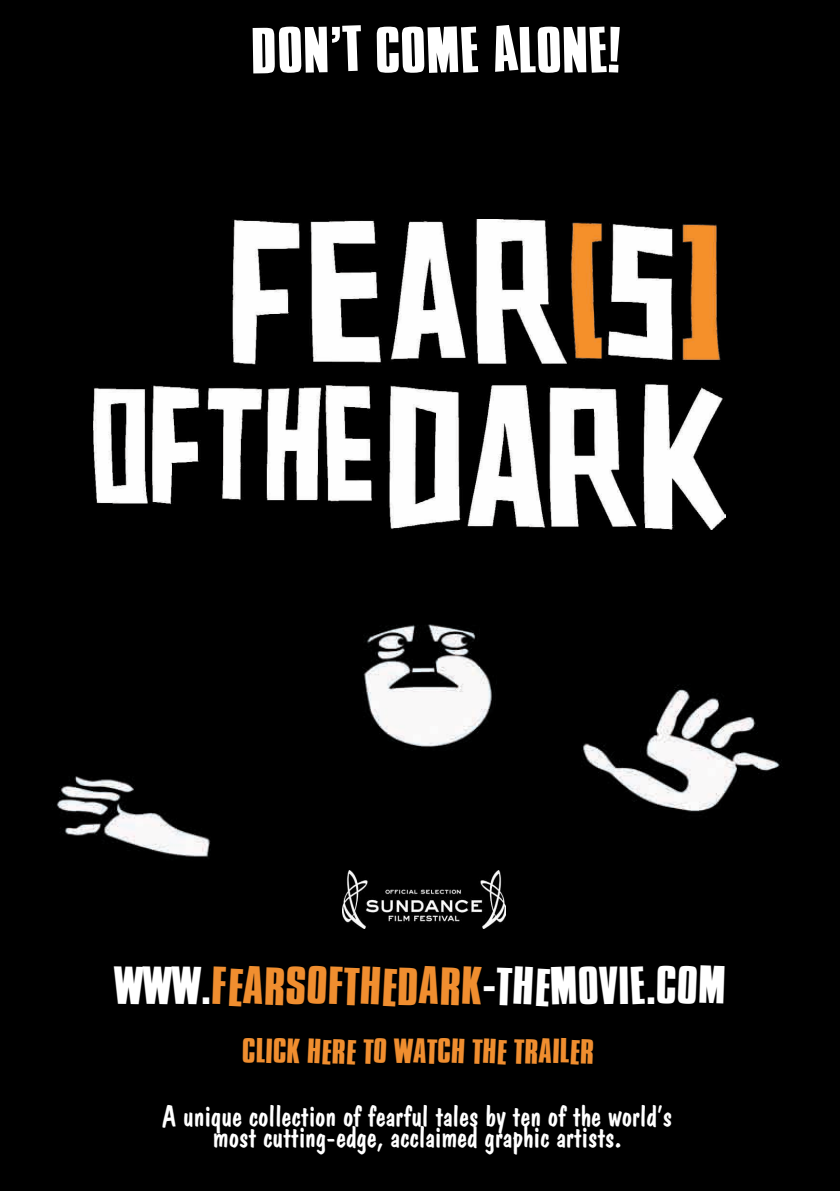
<style>
.page{position:relative;width:840px;height:1191px;background:#fff}
.page>*{position:absolute;margin:0;border:0;box-sizing:border-box;transform-origin:0 0}
.t1{font:56px "Cure Wild Mood Swings";color:#fff}
.t2{font:46px "Cure Wild Mood Swings";color:#fff}
.t3{font:30px/21.6px "Dom Casual BT";letter-spacing:-.01em;color:#fff;text-align:center}
.t4{font:30px "Cure Wild Mood Swings";color:#f08e2f}
.s1{color:#f08e2f}
</style>
<div class="page">
<div style="left:0;top:0;width:839px;height:1191px;background:#000"></div>
<img style="left:56px;top:512px;width:726px;height:405px">
<img style="left:94px;top:220px;width:630px;height:309px">
<img style="left:342px;top:870px;width:163px;height:59px">
<h1 class="t1" style="left:251px;top:1px;width:371px">DON’T COME ALONE!</h1>
<h2 class="t2" style="left:114px;top:944px;width:613px">WWW.<span class="s1">FEARSOFTHEDARK</span>-THEMOVIE.COM</h2>
<p class="t4" style="left:242px;top:1024px;width:353px">CLICK HERE TO WATCH THE TRAILER</p>
<p class="t3" style="left:162px;top:1104px;width:511px">A unique collection of fearful tales by ten of the world’s most cutting-edge, acclaimed graphic artists.</p>
</div>
